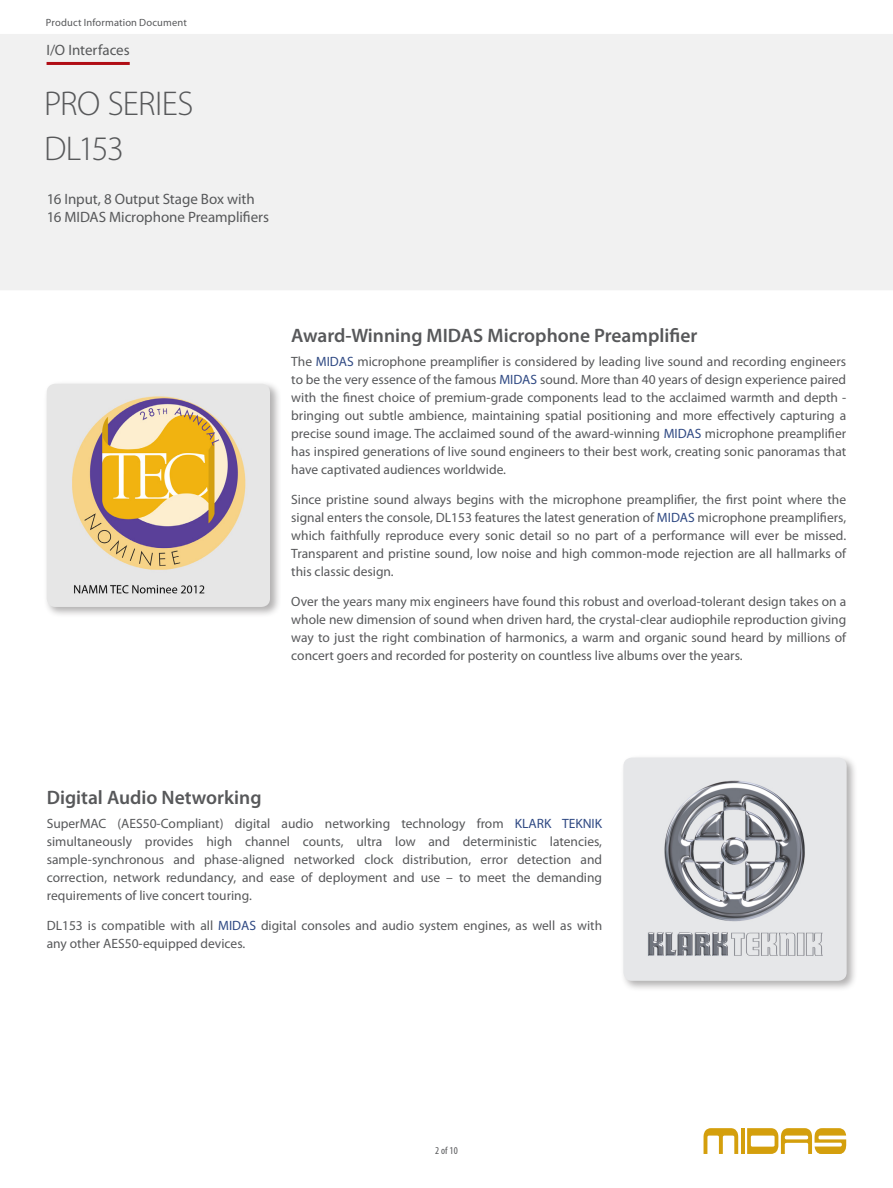
<style>
.page{position:relative;width:893px;height:1188px;background:#fff}
.page>*{position:absolute;margin:0;border:0;box-sizing:border-box;transform-origin:0 0}
.t1{font:300 34.5px/44.8px "Myriad Pro";letter-spacing:-.025em;color:#57585a}
._09_Body_Header_1{font:600 19.5px "Myriad Pro";color:#57585a}
.t2{font:15px/18px "Myriad Pro";letter-spacing:-.005em;color:#57585a}
._08_Standard_Text{font:13.5px/18px "Myriad Pro";color:#57585a;text-align:justify}
.t3{font:10.5px "Myriad Pro";letter-spacing:.015em;color:#57585a}
._05_Page_Number{font:condensed 10.5px "Myriad Pro";color:#57585a}
.s1{color:#2f4983}
</style>
<div class="page">
<hr style="left:47px;top:62px;width:83px;height:3px;background:#b00d15">
<svg style="left:703px;top:1128px;width:143px;height:26px"></svg>
<div style="left:44px;top:381px;width:237px;height:237px;background:#231f20;opacity:.35"></div>
<img style="left:47px;top:384px;width:223px;height:223px">
<div style="left:620px;top:754px;width:238px;height:238px;background:#231f20;opacity:.35"></div>
<img style="left:623px;top:758px;width:224px;height:223px">
<p class="t3" style="left:46px;top:16px;width:142px">Product Information Document</p>
<p class="t2" style="left:47px;top:40px;width:85px">I/O Interfaces</p>
<h1 class="t1" style="left:44px;top:82px;width:151px">PRO SERIES<br>DL153</h1>
<p class="t2" style="left:47px;top:190px;width:224px">16 Input, 8 Output Stage Box with<br>16 MIDAS Microphone Preamplifiers</p>
<p class="_09_Body_Header_1" style="left:291px;top:323px;width:408px">Award-Winning MIDAS Microphone Preamplifier</p>
<p class="_08_Standard_Text" style="left:291px;top:352px;width:556px">The <span class="s1">MIDAS</span> microphone preamplifier is considered by leading live sound and recording engineers to be the very essence of the famous <span class="s1">MIDAS</span> sound. More than 40 years of design experience paired with the finest choice of premium-grade components lead to the acclaimed warmth and depth - bringing out subtle ambience, maintaining spatial positioning and more effectively capturing a precise sound image. The acclaimed sound of the award-winning <span class="s1">MIDAS</span> microphone preamplifier has inspired generations of live sound engineers to their best work, creating sonic panoramas that have captivated audiences worldwide.</p>
<p class="_08_Standard_Text" style="left:291px;top:490px;width:556px">Since pristine sound always begins with the microphone preamplifier, the first point where the signal enters the console, DL153 features the latest generation of <span class="s1">MIDAS</span> microphone preamplifiers, which faithfully reproduce every sonic detail so no part of a performance will ever be missed.<br>Transparent and pristine sound, low noise and high common-mode rejection are all hallmarks of this classic design.</p>
<p class="_08_Standard_Text" style="left:291px;top:592px;width:556px">Over the years many mix engineers have found this robust and overload-tolerant design takes on a whole new dimension of sound when driven hard, the crystal-clear audiophile reproduction giving way to just the right combination of harmonics, a warm and organic sound heard by millions of concert goers and recorded for posterity on countless live albums over the years.</p>
<p class="_09_Body_Header_1" style="left:47px;top:785px;width:216px">Digital Audio Networking</p>
<p class="_08_Standard_Text" style="left:47px;top:814px;width:557px">SuperMAC (AES50-Compliant) digital audio networking technology from <span class="s1">KLARK TEKNIK </span>simultaneously provides high channel counts, ultra low and deterministic latencies, sample-synchronous and phase-aligned networked clock distribution, error detection and correction, network redundancy, and ease of deployment and use – to meet the demanding requirements of live concert touring.</p>
<p class="_08_Standard_Text" style="left:47px;top:916px;width:557px">DL153 is compatible with all <span class="s1">MIDAS</span> digital consoles and audio system engines, as well as with any other AES50-equipped devices.</p>
<p class="_05_Page_Number" style="left:435px;top:1144px;width:24px">2 of 10</p>
</div>
